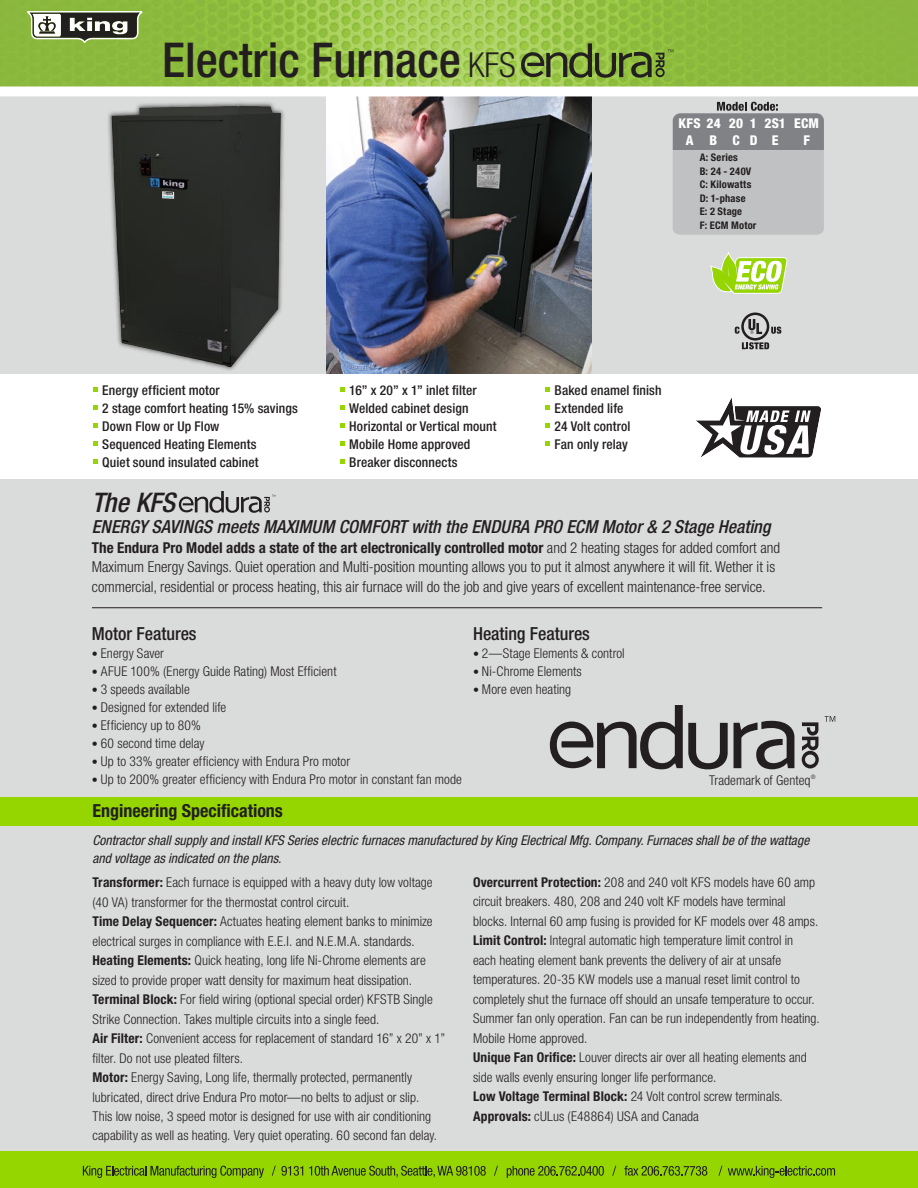
<style>
.page{position:relative;width:918px;height:1188px;background:#dadbdb}
.page>*{position:absolute;margin:0;border:0;box-sizing:border-box;transform-origin:0 0}
.t1{font:500 condensed 48px "Helvetica Neue LT Std";color:#231f20}
.t2{font:italic 500 condensed 27px "Helvetica Neue LT Std";letter-spacing:-.015em;color:#231f20}
.t3{font:italic 500 condensed 18px "Helvetica Neue LT Std";color:#231f20}
.t4{font:500 condensed 18px "Helvetica Neue LT Std";color:#231f20}
.t5{font:700 condensed 18px "Helvetica Neue LT Std";color:#221f1f}
.t6{font:300 condensed 15px/19.5px "Helvetica Neue LT Std";color:#231f20}
.t7{font:300 condensed 13.5px/19.5px "Helvetica Neue LT Std";letter-spacing:.005em;color:#231f20}
.t8{font:500 condensed 13.5px "Helvetica Neue LT Std";letter-spacing:.01em;color:#231f20}
.t9{font:italic condensed 13.5px/18px "Helvetica Neue LT Std";color:#231f20}
.t10{font:800 condensed 13.5px/16px "Helvetica Neue LT Std";letter-spacing:.02em;color:#fff;text-align:center}
.t11{font:700 condensed 10.5px/13.5px "Helvetica Neue LT Std";letter-spacing:.02em;color:#231f20}
.t12{font:300 condensed 6px "Helvetica Neue LT Std";color:#231f20}
.s1{font-weight:300;font-size:34.5px}
.s2{font-weight:700}
.s3{font-size:12px}
</style>
<div class="page">
<div style="left:0;top:1151px;width:918px;height:37px;background:#95d600"></div>
<svg style="left:83px;top:1166px;width:181px;height:12px"></svg>
<svg style="left:309px;top:1166px;width:177px;height:12px"></svg>
<svg style="left:507px;top:1166px;width:97px;height:12px"></svg>
<svg style="left:624px;top:1166px;width:83px;height:10px"></svg>
<svg style="left:272px;top:1166px;width:31px;height:10px"></svg>
<svg style="left:494px;top:1166px;width:4px;height:10px"></svg>
<svg style="left:612px;top:1166px;width:4px;height:10px"></svg>
<svg style="left:718px;top:1166px;width:117px;height:12px"></svg>
<svg style="left:0;top:86px;width:918px;height:9px"></svg>
<img style="left:0;top:0;width:918px;height:86px">
<svg style="left:27px;top:11px;width:116px;height:32px"></svg>
<div style="left:0;top:797px;width:918px;height:28px;background:#95d600"></div>
<svg style="left:673px;top:102px;width:151px;height:133px"></svg>
<svg style="left:521px;top:43px;width:152px;height:35px"></svg>
<svg style="left:179px;top:491px;width:97px;height:22px"></svg>
<svg style="left:550px;top:705px;width:178px;height:64px"></svg>
<svg style="left:734px;top:721px;width:60px;height:48px"></svg>
<svg style="left:802px;top:722px;width:17px;height:46px"></svg>
<svg style="left:825px;top:716px;width:10px;height:6px"></svg>
<hr style="left:92px;top:607px;width:730px;height:1px;background:#221f1f">
<img style="left:383px;top:96px;width:209px;height:278px">
<div style="left:0;top:374px;width:918px;height:105px;background:#fff"></div>
<svg style="left:94px;top:423px;width:4px;height:4px"></svg>
<svg style="left:94px;top:441px;width:4px;height:4px"></svg>
<svg style="left:94px;top:459px;width:4px;height:4px"></svg>
<svg style="left:341px;top:423px;width:4px;height:4px"></svg>
<svg style="left:341px;top:441px;width:4px;height:4px"></svg>
<svg style="left:341px;top:459px;width:4px;height:4px"></svg>
<svg style="left:546px;top:387px;width:4px;height:4px"></svg>
<svg style="left:546px;top:405px;width:4px;height:4px"></svg>
<svg style="left:546px;top:423px;width:4px;height:4px"></svg>
<svg style="left:546px;top:441px;width:4px;height:4px"></svg>
<hr style="left:0;top:95px;width:918px;height:1px;background:#fff">
<img style="left:21px;top:56px;width:362px;height:354px">
<img style="left:111px;top:106px;width:170px;height:261px">
<svg style="left:162px;top:191px;width:13px;height:8px"></svg>
<svg style="left:710px;top:252px;width:78px;height:42px"></svg>
<svg style="left:735px;top:313px;width:46px;height:36px"></svg>
<svg style="left:696px;top:398px;width:125px;height:60px"></svg>
<h1 class="t1" style="left:162px;top:31px;width:355px">Electric Furnace <span class="s1">KFS</span></h1>
<p class="t10" style="left:679px;top:115px;width:81px;text-align:right">KFS 24 20 1<br>D</p>
<p class="t10" style="left:764px;top:115px;width:23px">2S1<br>E</p>
<p class="t10" style="left:794px;top:115px;width:26px">ECM<br>F</p>
<p class="t10" style="left:686px;top:132px;width:55px">ABC</p>
<p class="t11" style="left:700px;top:151px;width:58px">A: Series<br>B: 24 - 240V<br>C: Kilowatts<br>D: 1-phase<br>E: 2 Stage<br>F: ECM Motor</p>
<p class="t8" style="left:102px;top:382px;width:119px">Energy efficient motor</p>
<p class="t8" style="left:349px;top:382px;width:129px">16” x 20” x 1” inlet filter</p>
<p class="t8" style="left:555px;top:382px;width:109px">Baked enamel finish</p>
<p class="t8" style="left:102px;top:400px;width:197px">2 stage comfort heating 15% savings</p>
<p class="t8" style="left:349px;top:400px;width:121px">Welded cabinet design</p>
<p class="t8" style="left:555px;top:400px;width:70px">Extended life</p>
<p class="t8" style="left:102px;top:418px;width:119px">Down Flow or Up Flow</p>
<p class="t8" style="left:349px;top:418px;width:149px">Horizontal or Vertical mount</p>
<p class="t8" style="left:555px;top:418px;width:78px">24 Volt control</p>
<p class="t8" style="left:102px;top:436px;width:156px">Sequenced Heating Elements</p>
<p class="t8" style="left:349px;top:436px;width:123px">Mobile Home approved</p>
<p class="t8" style="left:555px;top:436px;width:75px">Fan only relay</p>
<p class="t8" style="left:102px;top:454px;width:158px">Quiet sound insulated cabinet</p>
<p class="t8" style="left:349px;top:454px;width:110px">Breaker disconnects</p>
<h2 class="t2" style="left:92px;top:486px;width:85px">The KFS</h2>
<h3 class="t3" style="left:92px;top:516px;width:680px">ENERGY SAVINGS meets MAXIMUM COMFORT with the ENDURA PRO ECM Motor &amp; 2 Stage Heating</h3>
<p class="t6" style="left:92px;top:537px;width:690px"><span class="s2">The Endura Pro Model adds a state of the art electronically controlled motor</span> and 2 heating stages for added comfort and<br>Maximum Energy Savings. Quiet operation and Multi-position mounting allows you to put it almost anywhere it will fit. Wether it is commercial, residential or process heating, this air furnace will do the job and give years of excellent maintenance-free service.</p>
<h3 class="t4" style="left:92px;top:623px;width:106px">Motor Features</h3>
<p class="t7" style="left:92px;top:644px;width:73px"><span class="s3">•</span> Energy Saver</p>
<p class="t7" style="left:92px;top:662px;width:246px"><span class="s3">•</span> AFUE 100% (Energy Guide Rating) Most Efficient</p>
<p class="t7" style="left:92px;top:680px;width:99px"><span class="s3">•</span> 3 speeds available</p>
<p class="t7" style="left:92px;top:698px;width:136px"><span class="s3">•</span> Designed for extended life</p>
<p class="t7" style="left:92px;top:716px;width:111px"><span class="s3">•</span> Efficiency up to 80%</p>
<p class="t7" style="left:92px;top:734px;width:114px"><span class="s3">•</span> 60 second time delay</p>
<p class="t7" style="left:92px;top:752px;width:260px"><span class="s3">•</span> Up to 33% greater efficiency with Endura Pro motor</p>
<p class="t7" style="left:92px;top:770px;width:372px"><span class="s3">•</span> Up to 200% greater efficiency with Endura Pro motor in constant fan mode</p>
<h3 class="t4" style="left:473px;top:623px;width:118px">Heating Features</h3>
<p class="t7" style="left:473px;top:644px;width:153px"><span class="s3">•</span> 2—Stage Elements &amp; control</p>
<p class="t7" style="left:473px;top:662px;width:110px"><span class="s3">•</span> Ni-Chrome Elements</p>
<p class="t7" style="left:473px;top:680px;width:100px"><span class="s3">•</span> More even heating</p>
<p class="t7" style="left:709px;top:770px;width:103px">Trademark of Genteq</p>
<p class="t12" style="left:811px;top:773px;width:6px">®</p>
<h3 class="t5" style="left:92px;top:800px;width:192px">Engineering Specifications</h3>
<p class="t9" style="left:92px;top:832px;width:718px">Contractor shall supply and install KFS Series electric furnaces manufactured by King Electrical Mfg. Company. Furnaces shall be of the wattage and voltage as indicated on the plans.</p>
<p class="t7" style="left:92px;top:872px;width:354px"><span class="s2">Transformer:</span> Each furnace is equipped with a heavy duty low voltage (40 VA) transformer for the thermostat control circuit.<br><span class="s2">Time Delay Sequencer:</span> Actuates heating element banks to minimize electrical surges in compliance with E.E.I. and N.E.M.A. standards.<br><span class="s2">Heating Elements:</span> Quick heating, long life Ni-Chrome elements are sized to provide proper watt density for maximum heat dissipation.<br><span class="s2">Terminal Block:</span> For field wiring (optional special order) KFSTB Single Strike Connection. Takes multiple circuits into a single feed.<br><span class="s2">Air Filter:</span> Convenient access for replacement of standard 16” x 20” x 1” filter. Do not use pleated filters.<br><span class="s2">Motor:</span> Energy Saving, Long life, thermally protected, permanently lubricated, direct drive Endura Pro motor—no belts to adjust or slip.<br>This low noise, 3 speed motor is designed for use with air conditioning capability as well as heating. Very quiet operating. 60 second fan delay.</p>
<p class="t7" style="left:473px;top:872px;width:348px"><span class="s2">Overcurrent Protection:</span> 208 and 240 volt KFS models have 60 amp circuit breakers. 480, 208 and 240 volt KF models have terminal blocks. Internal 60 amp fusing is provided for KF models over 48 amps.<br><span class="s2">Limit Control:</span> Integral automatic high temperature limit control in<br>each heating element bank prevents the delivery of air at unsafe temperatures. 20-35 KW models use a manual reset limit control to completely shut the furnace off should an unsafe temperature to occur.<br>Summer fan only operation. Fan can be run independently from heating.<br>Mobile Home approved.<br><span class="s2">Unique Fan Orifice:</span> Louver directs air over all heating elements and side walls evenly ensuring longer life performance.<br><span class="s2">Low Voltage Terminal Block:</span> 24 Volt control screw terminals.<br><span class="s2">Approvals:</span> cULus (E48864) USA and Canada</p>
</div>
